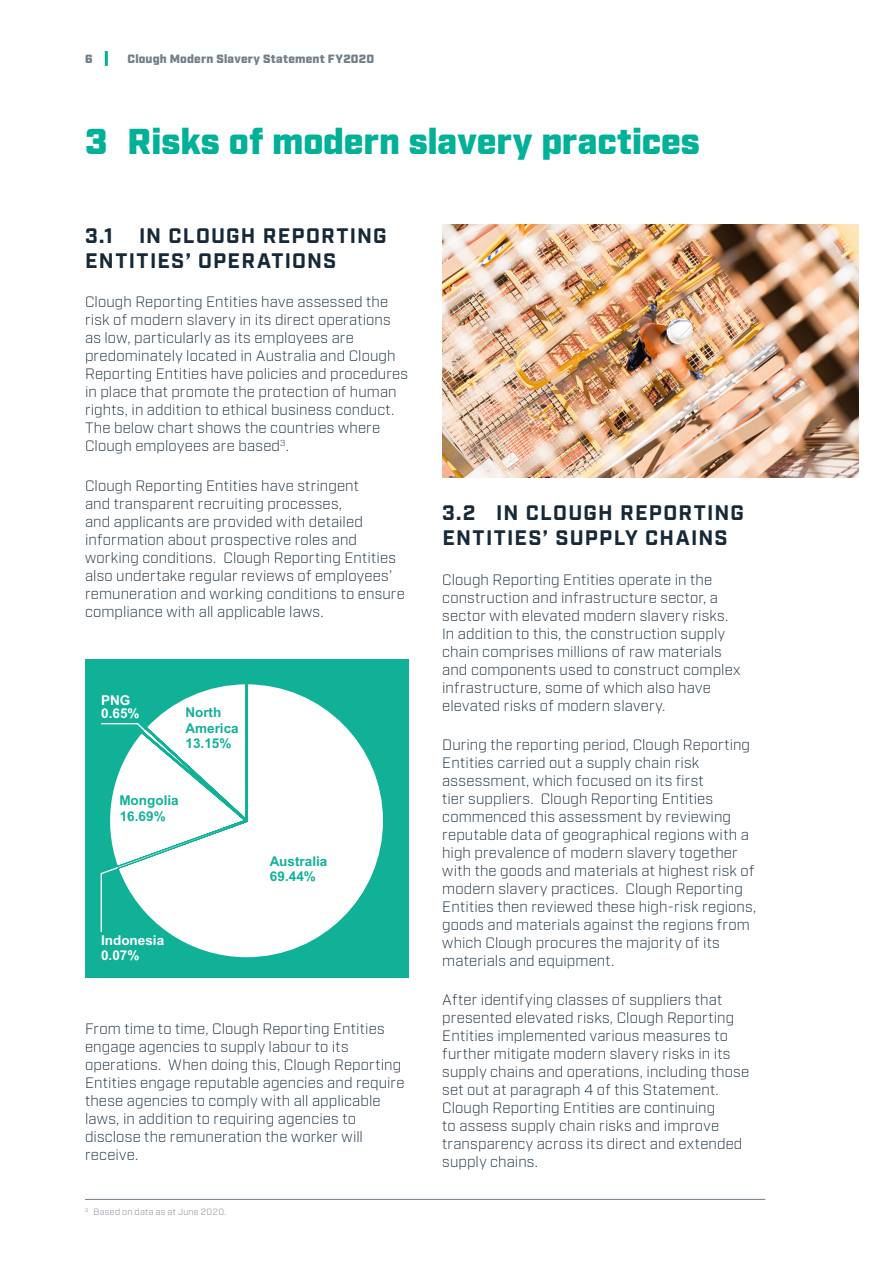
<style>
.page{position:relative;width:893px;height:1263px;background:#fff}
.page>*{position:absolute;margin:0;border:0;box-sizing:border-box;transform-origin:0 0}
.Page_title{font:900 36px "Industry";color:#00b198}
.Heading_1{font:700 21px/25.2px "Industry";letter-spacing:.055em;color:#172938}
.body{font:300 15px/18px "Industry";letter-spacing:.01em;color:#172938}
.t1{font:700 13.5px/15px "Arial";color:#11b198}
.t2{font:700 13.5px/15px "Arial";color:#fff}
.t3{font:900 12px "Industry";letter-spacing:.02em;color:#727f8a}
.footnotes{font:300 9px "Industry";letter-spacing:.035em;color:#727f8a}
</style>
<div class="page">
<hr style="left:85px;top:1199px;width:680px;height:1px;background:#727f8a">
<div style="left:85px;top:659px;width:323px;height:319px;background:#11b198"></div>
<svg style="left:169px;top:684px;width:214px;height:274px"></svg>
<svg style="left:100px;top:684px;width:147px;height:249px"></svg>
<img style="left:442px;top:224px;width:417px;height:253px">
<hr style="left:105px;top:51px;width:3px;height:15px;background:#00b198">
<p class="t3" style="left:85px;top:51px;width:9px">6</p>
<p class="t3" style="left:128px;top:51px;width:248px">Clough Modern Slavery Statement FY2020</p>
<p class="Page_title" style="left:85px;top:120px;width:616px">3 Risks of modern slavery practices</p>
<p class="Heading_1" style="left:85px;top:224px;width:303px">3.1 IN CLOUGH REPORTING<br>ENTITIES’ OPERATIONS</p>
<p class="body" style="left:85px;top:293px;width:325px">Clough Reporting Entities have assessed the risk of modern slavery in its direct operations as low, particularly as its employees are predominately located in Australia and Clough Reporting Entities have policies and procedures in place that promote the protection of human rights, in addition to ethical business conduct.<br>The below chart shows the countries where Clough employees are based<sup>3</sup>.</p>
<p class="body" style="left:85px;top:476px;width:321px">Clough Reporting Entities have stringent<br>and transparent recruiting processes,<br>and applicants are provided with detailed information about prospective roles and working conditions. Clough Reporting Entities also undertake regular reviews of employees’ remuneration and working conditions to ensure compliance with all applicable laws.</p>
<p class="t2" style="left:101px;top:693px;width:40px;line-height:14px">PNG<br>0.65%</p>
<p class="t1" style="left:185px;top:704px;width:55px;line-height:16.2px">North<br>America</p>
<p class="t1" style="left:185px;top:735px;width:47px">13.15%</p>
<p class="t1" style="left:119px;top:792px;width:61px;line-height:15.6px">Mongolia<br>16.69%</p>
<p class="t2" style="left:101px;top:933px;width:65px">Indonesia<br>0.07%</p>
<p class="t1" style="left:270px;top:854px;width:59px">Australia<br>69.44%</p>
<p class="body" style="left:85px;top:1020px;width:321px">From time to time, Clough Reporting Entities engage agencies to supply labour to its operations. When doing this, Clough Reporting Entities engage reputable agencies and require these agencies to comply with all applicable laws, in addition to requiring agencies to disclose the remuneration the worker will receive.</p>
<p class="footnotes" style="left:85px;top:1207px;width:143px"><sup>3</sup> Based on data as at June 2020.</p>
<p class="Heading_1" style="left:442px;top:501px;width:303px">3.2 IN CLOUGH REPORTING<br>ENTITIES’ SUPPLY CHAINS</p>
<p class="body" style="left:442px;top:570px;width:300px">Clough Reporting Entities operate in the construction and infrastructure sector, a sector with elevated modern slavery risks.<br>In addition to this, the construction supply chain comprises millions of raw materials and components used to construct complex infrastructure, some of which also have elevated risks of modern slavery.</p>
<p class="body" style="left:442px;top:736px;width:316px">During the reporting period, Clough Reporting Entities carried out a supply chain risk assessment, which focused on its first<br>tier suppliers. Clough Reporting Entities commenced this assessment by reviewing reputable data of geographical regions with a high prevalence of modern slavery together with the goods and materials at highest risk of modern slavery practices. Clough Reporting Entities then reviewed these high-risk regions, goods and materials against the regions from which Clough procures the majority of its materials and equipment.</p>
<p class="body" style="left:442px;top:991px;width:308px">After identifying classes of suppliers that presented elevated risks, Clough Reporting Entities implemented various measures to further mitigate modern slavery risks in its supply chains and operations, including those set out at paragraph 4 of this Statement.<br>Clough Reporting Entities are continuing<br>to assess supply chain risks and improve transparency across its direct and extended supply chains.</p>
</div>
